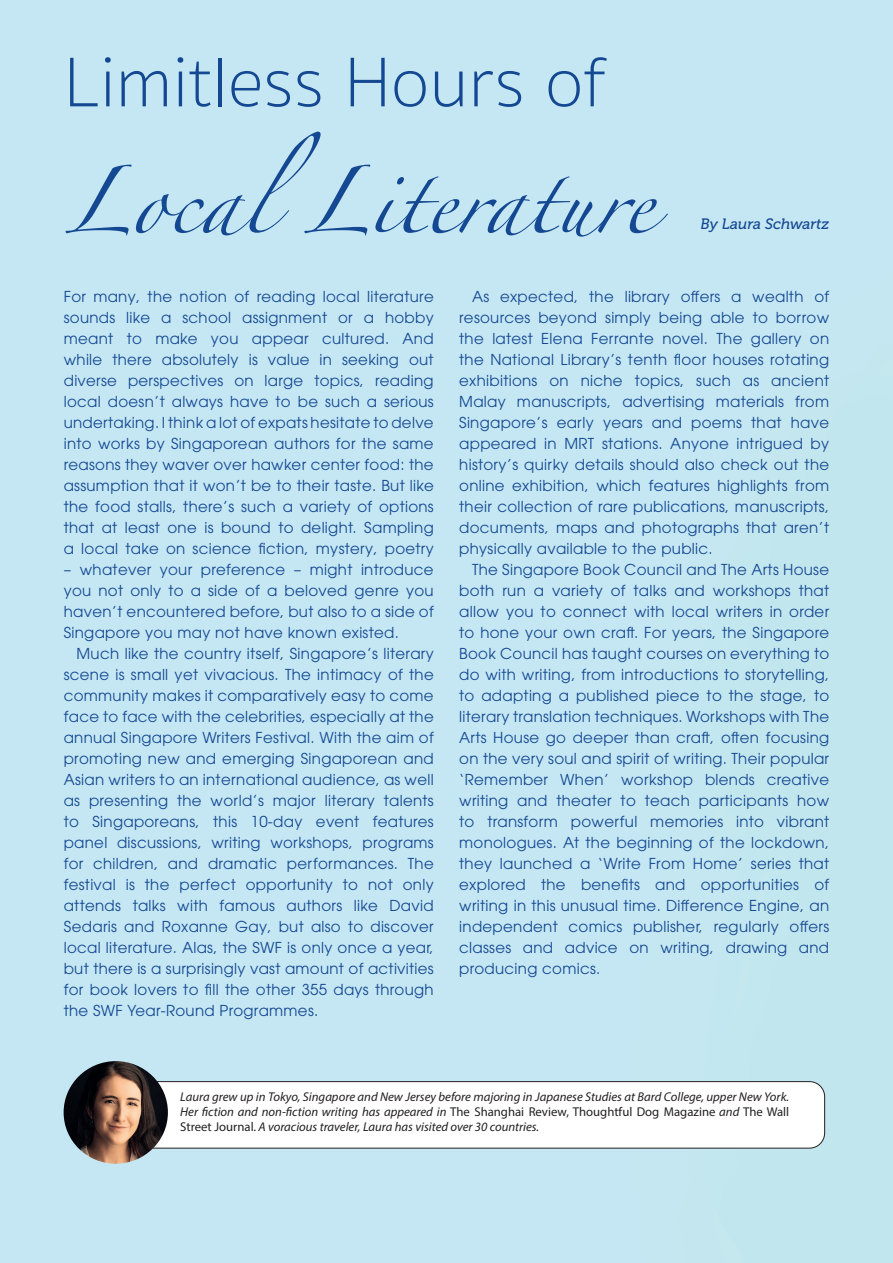
<style>
.page{position:relative;width:893px;height:1263px;background:#c4e7f3}
.page>*{position:absolute;margin:0;border:0;box-sizing:border-box;transform-origin:0 0}
.Bio{font:100 72px "Sukhumvit Set";color:#154892}
.Bio-2{font:60px "Zapfino";color:#154892}
.t1{font:15px/21px "ITC Avant Garde Pro";letter-spacing:.02em;color:#154892;text-align:justify}
.t2{font:italic 15px "Museo 500";color:#154892}
.Bio-3{font:italic 12.75px/15.3px "Myriad Pro";color:#231f20;text-align:justify}
.s1{font-style:normal}
</style>
<div class="page">
<div style="left:100px;top:1081px;width:725px;height:67px;background:#fff;border-radius:15px"></div>
<div style="left:99px;top:1081px;width:726px;height:67px;border:1px solid #231f20;border-radius:15px"></div>
<img style="left:64px;top:1061px;width:104px;height:103px">
<p class="Bio" style="left:64px;top:34px;width:544px">Limitless Hours of</p>
<p class="Bio-2" style="left:64px;top:176px;width:591px">LocalLiterature</p>
<p class="t2" style="left:701px;top:216px;width:130px">By Laura Schwartz</p>
<p class="t1" style="left:64px;top:286px;width:371px">For many, the notion of reading local literature sounds like a school assignment or a hobby meant to make you appear cultured. And while there absolutely is value in seeking out diverse perspectives on large topics, reading local doesn’t always have to be such a serious undertaking. I think a lot of expats hesitate to delve into works by Singaporean authors for the same reasons they waver over hawker center food: the assumption that it won’t be to their taste. But like the food stalls, there’s such a variety of options that at least one is bound to delight. Sampling a local take on science fiction, mystery, poetry</p>
<p class="t1" style="left:64px;top:559px;width:371px">– whatever your preference – might introduce you not only to a side of a beloved genre you haven’t encountered before, but also to a side of Singapore you may not have known existed.</p>
<p class="t1" style="left:64px;top:643px;width:371px;text-indent:13px">Much like the country itself, Singapore’s literary scene is small yet vivacious. The intimacy of the community makes it comparatively easy to come face to face with the celebrities, especially at the annual Singapore Writers Festival. With the aim of promoting new and emerging Singaporean and Asian writers to an international audience, as well as presenting the world’s major literary talents to Singaporeans, this 10-day event features panel discussions, writing workshops, programs for children, and dramatic performances. The festival is the perfect opportunity to not only attends talks with famous authors like David Sedaris and Roxanne Gay, but also to discover local literature. Alas, the SWF is only once a year, but there is a surprisingly vast amount of activities for book lovers to fill the other 355 days through the SWF Year-Round Programmes.</p>
<p class="t1" style="left:459px;top:286px;width:371px;text-indent:13px">As expected, the library offers a wealth of resources beyond simply being able to borrow the latest Elena Ferrante novel. The gallery on the National Library’s tenth floor houses rotating exhibitions on niche topics, such as ancient Malay manuscripts, advertising materials from Singapore’s early years and poems that have appeared in MRT stations. Anyone intrigued by history’s quirky details should also check out the online exhibition, which features highlights from their collection of rare publications, manuscripts, documents, maps and photographs that aren’t physically available to the public.</p>
<p class="t1" style="left:459px;top:559px;width:371px;text-indent:13px">The Singapore Book Council and The Arts House both run a variety of talks and workshops that allow you to connect with local writers in order to hone your own craft. For years, the Singapore Book Council has taught courses on everything to do with writing, from introductions to storytelling, to adapting a published piece to the stage, to literary translation techniques. Workshops with The Arts House go deeper than craft, often focusing on the very soul and spirit of writing. Their popular ‘Remember When’ workshop blends creative writing and theater to teach participants how to transform powerful memories into vibrant monologues. At the beginning of the lockdown, they launched a ‘Write From Home’ series that explored the benefits and opportunities of writing in this unusual time. Difference Engine, an independent comics publisher, regularly offers classes and advice on writing, drawing and producing comics.</p>
<p class="Bio-3" style="left:180px;top:1089px;width:610px">Laura grew up in Tokyo, Singapore and New Jersey before majoring in Japanese Studies at Bard College, upper New York.<br>Her fiction and non-fiction writing has appeared in <span class="s1">The Shanghai Review, Thoughtful Dog Magazine</span> and <span class="s1">The Wall Street Journal.</span> A voracious traveler, Laura has visited over 30 countries.</p>
</div>
